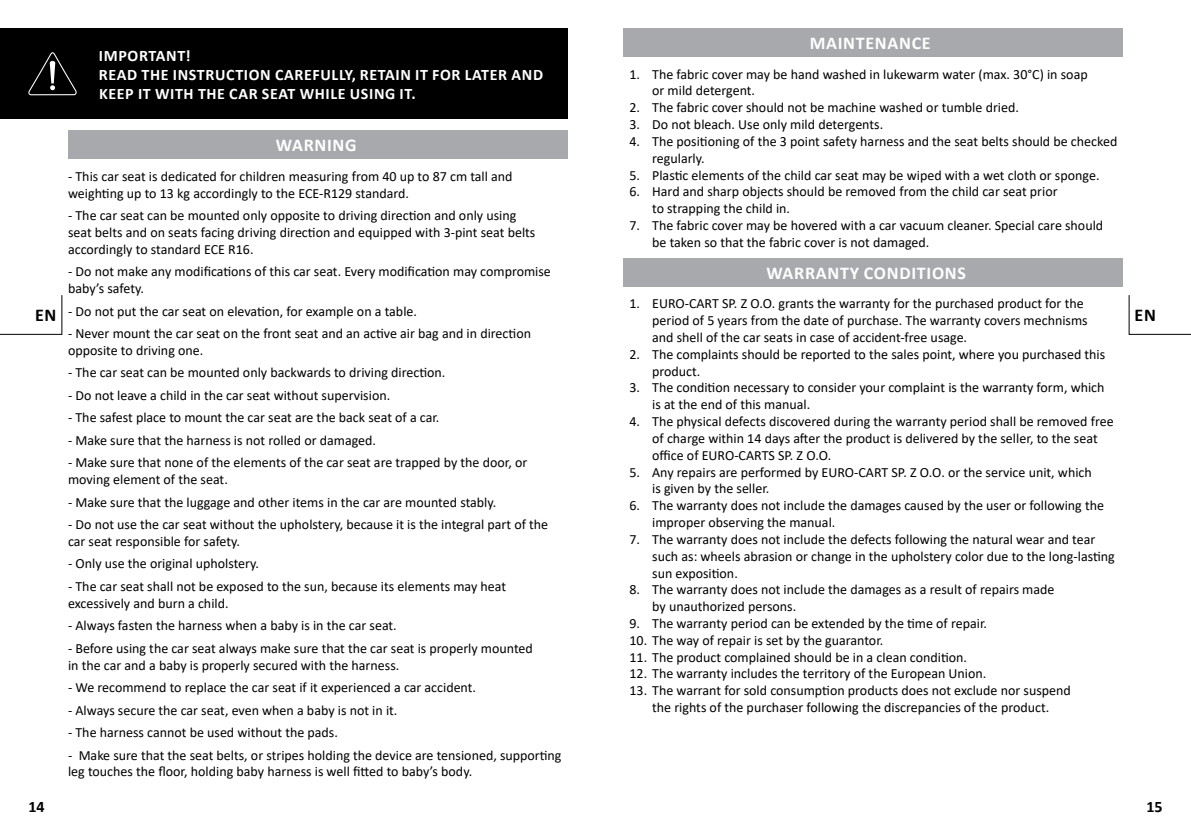
<style>
.page{position:relative;width:1191px;height:840px;background:#fff}
.page>*{position:absolute;margin:0;border:0;box-sizing:border-box;transform-origin:0 0}
.t1{font:700 18px "Calibri";letter-spacing:.04em;color:#fff}
.t2{font:700 18px "Calibri";color:#000}
.t3{font:700 16px/19.2px "Calibri";letter-spacing:.04em;color:#fff}
.t4{font:700 16px "Calibri";color:#000}
.t5{font:14px/16.8px "Calibri";color:#000}
</style>
<div class="page">
<div style="left:0;top:28px;width:567px;height:91px;background:#000"></div>
<svg style="left:28px;top:52px;width:49px;height:43px"></svg>
<div style="left:68px;top:130px;width:499px;height:29px;background:#a7a9ac"></div>
<div style="left:624px;top:28px;width:499px;height:29px;background:#a7a9ac"></div>
<div style="left:624px;top:258px;width:499px;height:28px;background:#a7a9ac"></div>
<svg style="left:1128px;top:295px;width:63px;height:40px"></svg>
<svg style="left:0;top:295px;width:63px;height:40px"></svg>
<p class="t1" style="left:809px;top:31px;width:12px">MAINTENANCE</p>
<p class="t3" style="left:99px;top:45px;width:444px">IMPORTANT!<br>READ THE INSTRUCTION CAREFULLY, RETAIN IT FOR LATER AND<br>KEEP IT WITH THE CAR SEAT WHILE USING IT.</p>
<p class="t5" style="left:652px;top:65px;width:437px;text-indent:-23px">1. The fabric cover may be hand washed in lukewarm water (max. 30°C) in soap or mild detergent.</p>
<p class="t5" style="left:629px;top:99px;width:391px">2. The fabric cover should not be machine washed or tumble dried.</p>
<p class="t5" style="left:629px;top:116px;width:255px">3. Do not bleach. Use only mild detergents.</p>
<p class="t5" style="left:652px;top:132px;width:467px;text-indent:-23px">4. The positioning of the 3 point safety harness and the seat belts should be checked regularly.</p>
<p class="t5" style="left:629px;top:166px;width:471px">5. Plastic elements of the child car seat may be wiped with a wet cloth or sponge.</p>
<p class="t5" style="left:652px;top:183px;width:407px;text-indent:-23px">6. Hard and sharp objects should be removed from the child car seat prior to strapping the child in.</p>
<p class="t5" style="left:652px;top:216px;width:452px;text-indent:-23px">7. The fabric cover may be hovered with a car vacuum cleaner. Special care should be taken so that the fabric cover is not damaged.</p>
<p class="t1" style="left:276px;top:133px;width:82px">WARNING</p>
<p class="t5" style="left:68px;top:167px;width:446px">- This car seat is dedicated for children measuring from 40 up to 87 cm tall and weighting up to 13 kg accordingly to the ECE-R129 standard.</p>
<p class="t5" style="left:68px;top:206px;width:469px">- The car seat can be mounted only opposite to driving direction and only using seat belts and on seats facing driving direction and equipped with 3-pint seat belts accordingly to standard ECE R16.</p>
<p class="t5" style="left:68px;top:263px;width:484px">- Do not make any modifications of this car seat. Every modification may compromise baby’s safety.</p>
<p class="t5" style="left:68px;top:302px;width:350px">- Do not put the car seat on elevation, for example on a table.</p>
<p class="t5" style="left:68px;top:324px;width:464px">- Never mount the car seat on the front seat and an active air bag and in direction opposite to driving one.</p>
<p class="t5" style="left:68px;top:364px;width:379px">- The car seat can be mounted only backwards to driving direction.</p>
<p class="t5" style="left:68px;top:386px;width:324px">- Do not leave a child in the car seat without supervision.</p>
<p class="t5" style="left:68px;top:408px;width:373px">- The safest place to mount the car seat are the back seat of a car.</p>
<p class="t5" style="left:68px;top:431px;width:309px">- Make sure that the harness is not rolled or damaged.</p>
<p class="t5" style="left:68px;top:453px;width:461px">- Make sure that none of the elements of the car seat are trapped by the door, or moving element of the seat.</p>
<p class="t5" style="left:68px;top:493px;width:430px">- Make sure that the luggage and other items in the car are mounted stably.</p>
<p class="t5" style="left:68px;top:515px;width:481px">- Do not use the car seat without the upholstery, because it is the integral part of the car seat responsible for safety.</p>
<p class="t5" style="left:68px;top:554px;width:193px">- Only use the original upholstery.</p>
<p class="t5" style="left:68px;top:577px;width:439px">- The car seat shall not be exposed to the sun, because its elements may heat excessively and burn a child.</p>
<p class="t5" style="left:68px;top:616px;width:330px">- Always fasten the harness when a baby is in the car seat.</p>
<p class="t5" style="left:68px;top:639px;width:466px">- Before using the car seat always make sure that the car seat is properly mounted in the car and a baby is properly secured with the harness.</p>
<p class="t5" style="left:68px;top:678px;width:409px">- We recommend to replace the car seat if it experienced a car accident.</p>
<p class="t5" style="left:68px;top:700px;width:331px">- Always secure the car seat, even when a baby is not in it.</p>
<p class="t5" style="left:68px;top:723px;width:271px">- The harness cannot be used without the pads.</p>
<p class="t5" style="left:68px;top:745px;width:495px">- Make sure that the seat belts, or stripes holding the device are tensioned, supporting leg touches the floor, holding baby harness is well fitted to baby’s body.</p>
<p class="t1" style="left:766px;top:260px;width:29px">WARRANTY</p>
<p class="t1" style="left:864px;top:260px;width:12px">CONDITIONS</p>
<p class="t5" style="left:652px;top:295px;width:437px;text-indent:-23px">1. EURO-CART SP. Z O.O. grants the warranty for the purchased product for the period of 5 years from the date of purchase. The warranty covers mechnisms and shell of the car seats in case of accident-free usage.</p>
<p class="t5" style="left:652px;top:345px;width:454px;text-indent:-23px">2. The complaints should be reported to the sales point, where you purchased this product.</p>
<p class="t5" style="left:652px;top:379px;width:454px;text-indent:-23px">3. The condition necessary to consider your complaint is the warranty form, which is at the end of this manual.</p>
<p class="t5" style="left:652px;top:412px;width:463px;text-indent:-23px">4. The physical defects discovered during the warranty period shall be removed free of charge within 14 days after the product is delivered by the seller, to the seat office of EURO-CARTS SP. Z O.O.</p>
<p class="t5" style="left:652px;top:463px;width:441px;text-indent:-23px">5. Any repairs are performed by EURO-CART SP. Z O.O. or the service unit, which is given by the seller.</p>
<p class="t5" style="left:652px;top:496px;width:453px;text-indent:-23px">6. The warranty does not include the damages caused by the user or following the improper observing the manual.</p>
<p class="t5" style="left:652px;top:530px;width:464px;text-indent:-23px">7. The warranty does not include the defects following the natural wear and tear such as: wheels abrasion or change in the upholstery color due to the long-lasting sun exposition.</p>
<p class="t5" style="left:652px;top:580px;width:404px;text-indent:-23px">8. The warranty does not include the damages as a result of repairs made by unauthorized persons.</p>
<p class="t5" style="left:629px;top:614px;width:359px">9. The warranty period can be extended by the time of repair.</p>
<p class="t5" style="left:629px;top:631px;width:255px">10. The way of repair is set by the guarantor.</p>
<p class="t5" style="left:629px;top:647px;width:339px">11. The product complained should be in a clean condition.</p>
<p class="t5" style="left:629px;top:664px;width:358px">12. The warranty includes the territory of the European Union.</p>
<p class="t5" style="left:629px;top:681px;width:443px;text-align:center">13. The warrant for sold consumption products does not exclude nor suspend the rights of the purchaser following the discrepancies of the product.</p>
<p class="t2" style="left:35px;top:302px;width:23px">EN</p>
<p class="t2" style="left:1134px;top:302px;width:23px">EN</p>
<p class="t4" style="left:28px;top:794px;width:18px">14</p>
<p class="t4" style="left:1146px;top:794px;width:18px">15</p>
</div>
